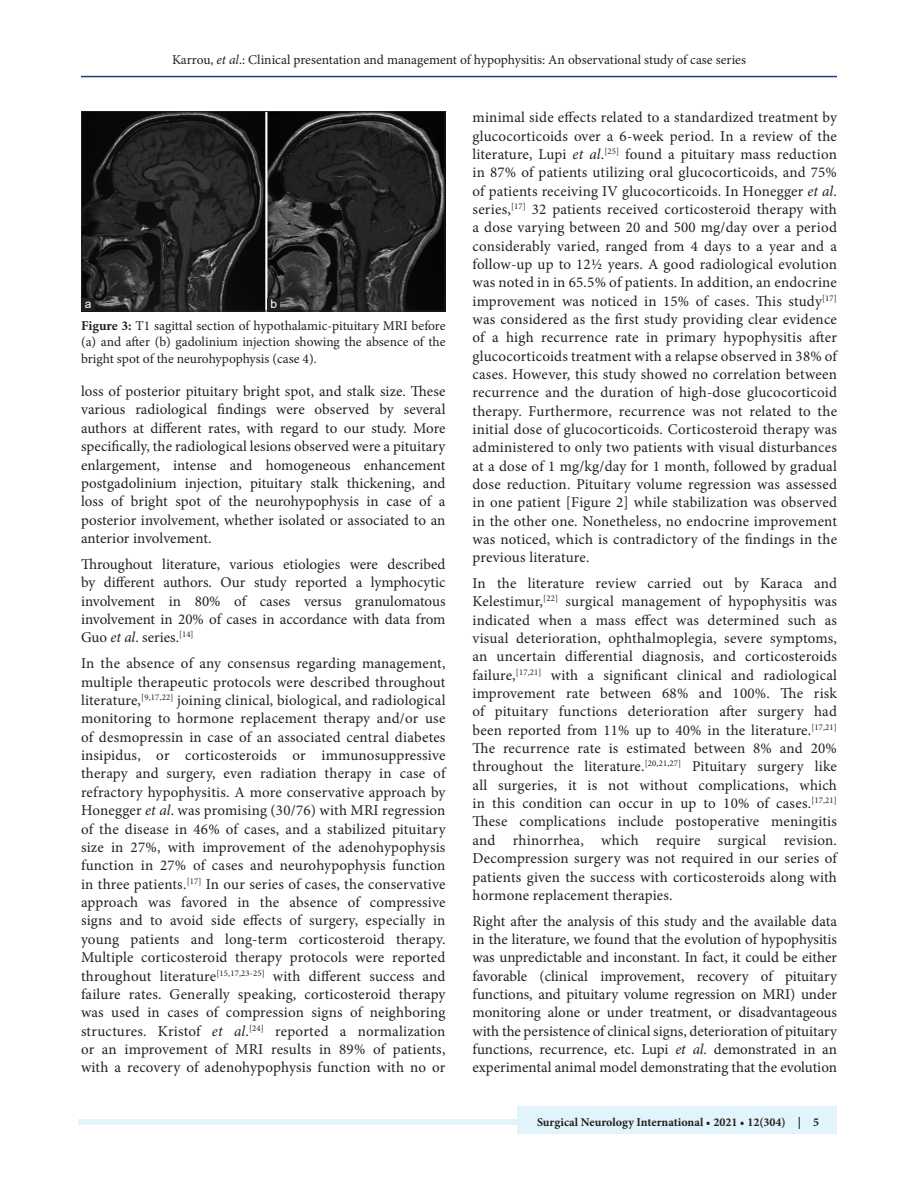
<style>
.page{position:relative;width:918px;height:1188px;background:#fff}
.page>*{position:absolute;margin:0;border:0;box-sizing:border-box;transform-origin:0 0}
.TX{font:15px/18.3px "Minion Pro";letter-spacing:.005em;color:#231f20;text-align:justify}
.FGC{font:13.5px/16.5px "Minion Pro";color:#231f20;text-align:justify}
.t1{font:700 12px "Minion Pro";color:#231f20}
.LABEL{font:12px "Arial";color:#fff}
.s1{font-style:italic}
.s2{font-weight:700}
</style>
<div class="page">
<hr style="left:81px;top:76px;width:756px;height:1px;background:#164077">
<div style="left:78px;top:1119px;width:756px;height:6px;background:#e1f4fc"></div>
<div style="left:518px;top:1106px;width:319px;height:28px;background:#e1f4fc"></div>
<img style="left:83px;top:113px;width:360px;height:196px">
<div style="left:81px;top:111px;width:364px;height:200px;border:1px solid #231f20"></div>
<div style="left:82px;top:298px;width:13px;height:13px;background:#231f20"></div>
<div style="left:267px;top:298px;width:13px;height:13px;background:#231f20"></div>
<p class="FGC" style="left:172px;top:51px;width:575px">Karrou, <span class="s1">et al</span>.: Clinical presentation and management of hypophysitis: An observational study of case series</p>
<p class="LABEL" style="left:85px;top:295px;width:8px">a</p>
<p class="LABEL" style="left:270px;top:295px;width:8px">b</p>
<p class="FGC" style="left:81px;top:317px;width:366px"><span class="s2">Figure 3:</span> T1 sagittal section of hypothalamic-pituitary MRI before (a) and after (b) gadolinium injection showing the absence of the bright spot of the neurohypophysis (case 4).</p>
<p class="TX" style="left:81px;top:382px;width:366px">loss of posterior pituitary bright spot, and stalk size. These various radiological findings were observed by several authors at different rates, with regard to our study. More specifically, the radiological lesions observed were a pituitary enlargement, intense and homogeneous enhancement postgadolinium injection, pituitary stalk thickening, and loss of bright spot of the neurohypophysis in case of a posterior involvement, whether isolated or associated to an anterior involvement.</p>
<p class="TX" style="left:81px;top:555px;width:366px">Throughout literature, various etiologies were described by different authors. Our study reported a lymphocytic involvement in 80% of cases versus granulomatous involvement in 20% of cases in accordance with data from Guo <span class="s1">et al</span>. series.<sup>[14]</sup></p>
<p class="TX" style="left:81px;top:654px;width:366px">In the absence of any consensus regarding management, multiple therapeutic protocols were described throughout literature,<sup>[9,17,22]</sup> joining clinical, biological, and radiological monitoring to hormone replacement therapy and/or use of desmopressin in case of an associated central diabetes insipidus, or corticosteroids or immunosuppressive therapy and surgery, even radiation therapy in case of refractory hypophysitis. A more conservative approach by Honegger <span class="s1">et al</span>. was promising (30/76) with MRI regression of the disease in 46% of cases, and a stabilized pituitary size in 27%, with improvement of the adenohypophysis function in 27% of cases and neurohypophysis function in three patients.<sup>[17]</sup> In our series of cases, the conservative approach was favored in the absence of compressive signs and to avoid side effects of surgery, especially in young patients and long-term corticosteroid therapy.<br>Multiple corticosteroid therapy protocols were reported throughout literature<sup>[15,17,23-25]</sup> with different success and failure rates. Generally speaking, corticosteroid therapy was used in cases of compression signs of neighboring structures. Kristof <span class="s1">et al</span>.<sup>[24]</sup> reported a normalization or an improvement of MRI results in 89% of patients, with a recovery of adenohypophysis function with no or</p>
<p class="TX" style="left:472px;top:108px;width:366px">minimal side effects related to a standardized treatment by glucocorticoids over a 6-week period. In a review of the literature, Lupi <span class="s1">et al</span>.<sup>[25]</sup> found a pituitary mass reduction in 87% of patients utilizing oral glucocorticoids, and 75% of patients receiving IV glucocorticoids. In Honegger <span class="s1">et al</span>. series,<sup>[17]</sup> 32 patients received corticosteroid therapy with a dose varying between 20 and 500 mg/day over a period considerably varied, ranged from 4 days to a year and a follow-up up to 12½ years. A good radiological evolution was noted in in 65.5% of patients. In addition, an endocrine improvement was noticed in 15% of cases. This study<sup>[17] </sup>was considered as the first study providing clear evidence of a high recurrence rate in primary hypophysitis after glucocorticoids treatment with a relapse observed in 38% of cases. However, this study showed no correlation between recurrence and the duration of high-dose glucocorticoid therapy. Furthermore, recurrence was not related to the initial dose of glucocorticoids. Corticosteroid therapy was administered to only two patients with visual disturbances at a dose of 1 mg/kg/day for 1 month, followed by gradual dose reduction. Pituitary volume regression was assessed in one patient [Figure 2] while stabilization was observed in the other one. Nonetheless, no endocrine improvement was noticed, which is contradictory of the findings in the previous literature.</p>
<p class="TX" style="left:472px;top:574px;width:366px">In the literature review carried out by Karaca and Kelestimur,<sup>[22]</sup> surgical management of hypophysitis was indicated when a mass effect was determined such as visual deterioration, ophthalmoplegia, severe symptoms, an uncertain differential diagnosis, and corticosteroids failure,<sup>[17,21]</sup> with a significant clinical and radiological improvement rate between 68% and 100%. The risk of pituitary functions deterioration after surgery had been reported from 11% up to 40% in the literature.<sup>[17,21] </sup>The recurrence rate is estimated between 8% and 20% throughout the literature.<sup>[20,21,27]</sup> Pituitary surgery like all surgeries, it is not without complications, which in this condition can occur in up to 10% of cases.<sup>[17,21] </sup>These complications include postoperative meningitis and rhinorrhea, which require surgical revision.<br>Decompression surgery was not required in our series of patients given the success with corticosteroids along with hormone replacement therapies.</p>
<p class="TX" style="left:472px;top:912px;width:366px">Right after the analysis of this study and the available data in the literature, we found that the evolution of hypophysitis was unpredictable and inconstant. In fact, it could be either favorable (clinical improvement, recovery of pituitary functions, and pituitary volume regression on MRI) under monitoring alone or under treatment, or disadvantageous with the persistence of clinical signs, deterioration of pituitary functions, recurrence, etc. Lupi <span class="s1">et al</span>. demonstrated in an experimental animal model demonstrating that the evolution</p>
<p class="t1" style="left:537px;top:1113px;width:284px">Surgical Neurology International • 2021 • 12(304) | 5</p>
</div>
